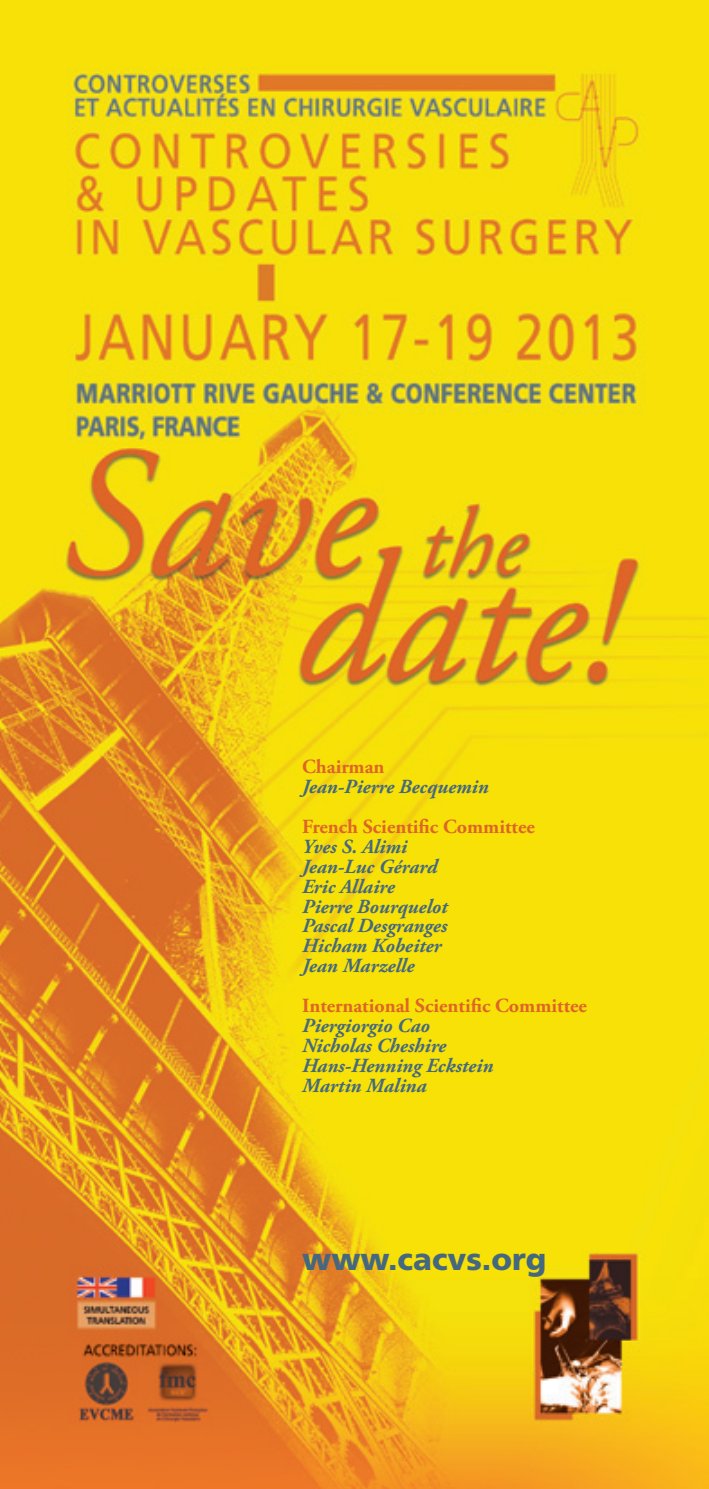
<style>
.page{position:relative;width:709px;height:1489px;background:#fff}
.page>*{position:absolute;margin:0;border:0;box-sizing:border-box;transform-origin:0 0}
.t1{font:900 31px "Frutiger LT";color:#45687f}
.t2{font:italic 700 20px/20px "Adobe Garamond Pro";color:#45687f}
.t3{font:700 20px "Adobe Garamond Pro";color:#de6527}
</style>
<div class="page">
<img style="left:0;top:0;width:709px;height:1488px">
<p class="t3" style="left:302px;top:755px;width:84px">Chairman</p>
<p class="t2" style="left:302px;top:777px;width:188px">Jean-Pierre Becquemin</p>
<p class="t3" style="left:302px;top:814px;width:234px">French Scientific Committee</p>
<p class="t2" style="left:302px;top:836px;width:147px">Yves S. Alimi<br>Jean-Luc Gérard<br>Eric Allaire<br>Pierre Bourquelot<br>Pascal Desgranges<br>Hicham Kobeiter<br>Jean Marzelle</p>
<p class="t3" style="left:302px;top:994px;width:286px">International Scientific Committee</p>
<p class="t2" style="left:302px;top:1016px;width:193px">Piergiorgio Cao<br>Nicholas Cheshire<br>Hans-Henning Eckstein<br>Martin Malina</p>
<h1 class="t1" style="left:302px;top:1240px;width:246px">www.cacvs.org</h1>
</div>
